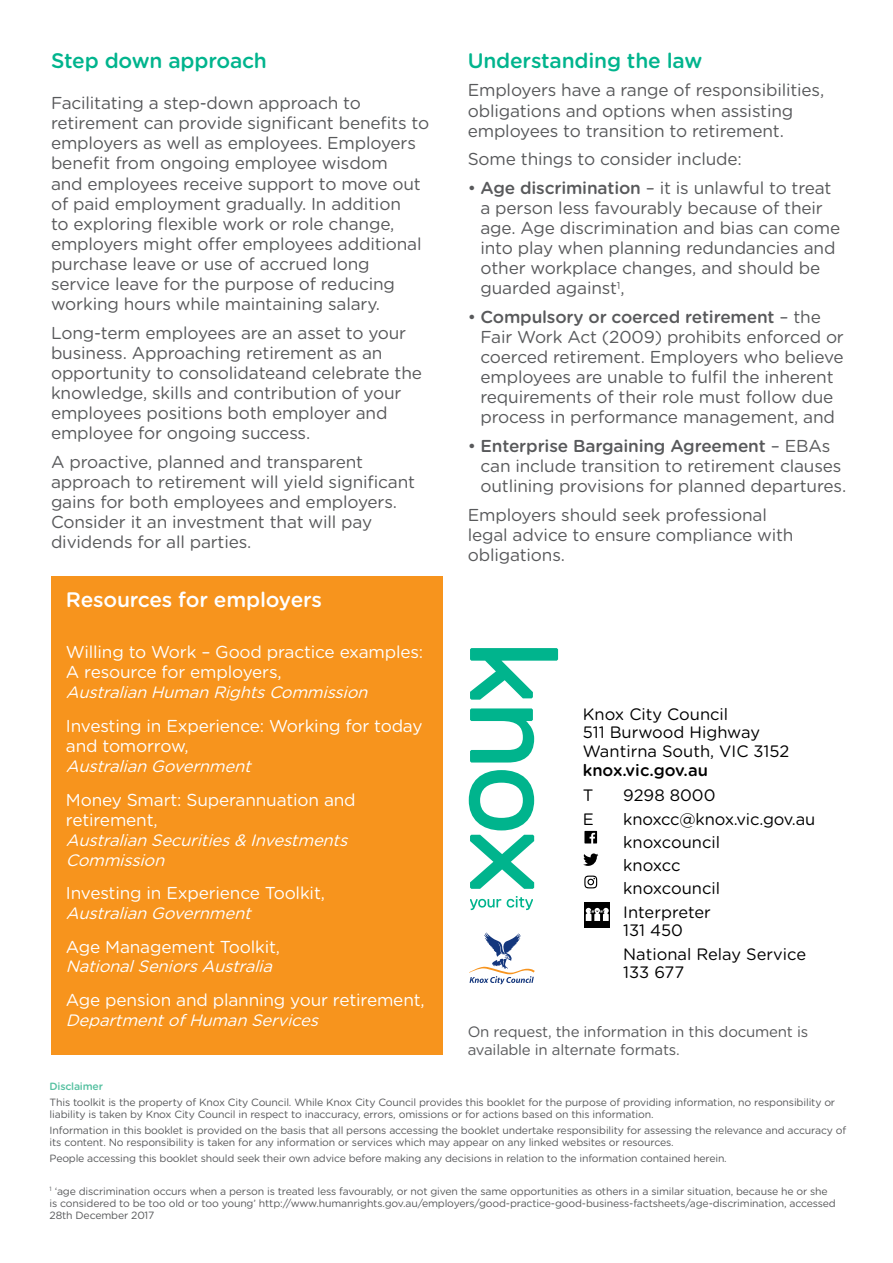
<style>
.page{position:relative;width:893px;height:1263px;background:#fff}
.page>*{position:absolute;margin:0;border:0;box-sizing:border-box;transform-origin:0 0}
.t1{font:500 21px "Gotham Rounded";letter-spacing:-.01em;color:#00b48d}
.t2{font:500 21px "Gotham Rounded";letter-spacing:-.01em;color:#fff}
.t3{font:17.25px/20.1px "Gotham Rounded";letter-spacing:-.01em;color:#58595b}
.t4{font:17.25px/20.7px "Gotham Rounded";letter-spacing:-.01em;color:#fff}
.t5{font:italic 16.5px/19.8px "Gotham Rounded";color:#fff}
.t6{font:16.5px/23.2px "Gotham Rounded";color:#000}
.t7{font:500 16.5px "Gotham Rounded";color:#000}
.t8{font:15px/18px "Gotham Rounded";letter-spacing:-.015em;color:#58595b}
.t9{font:10.5px/12px "Gotham Rounded";letter-spacing:-.015em;color:#58595b}
.t10{font:500 10.5px "Gotham Rounded";letter-spacing:-.02em;color:#54c0a0}
.s1{font-weight:500}
</style>
<div class="page">
<div style="left:51px;top:576px;width:391px;height:478px;background:#f7941d"></div>
<svg style="left:470px;top:648px;width:88px;height:52px"></svg>
<svg style="left:470px;top:708px;width:64px;height:54px"></svg>
<svg style="left:469px;top:770px;width:65px;height:119px"></svg>
<svg style="left:470px;top:899px;width:31px;height:11px"></svg>
<svg style="left:507px;top:896px;width:26px;height:14px"></svg>
<svg style="left:469px;top:932px;width:66px;height:52px"></svg>
<svg style="left:584px;top:831px;width:13px;height:12px"></svg>
<svg style="left:583px;top:853px;width:15px;height:13px"></svg>
<svg style="left:584px;top:875px;width:13px;height:13px"></svg>
<div style="left:584px;top:902px;width:26px;height:25px;background:#000"></div>
<svg style="left:586px;top:908px;width:23px;height:13px"></svg>
<p class="t1" style="left:51px;top:45px;width:217px">Step down approach</p>
<p class="t3" style="left:51px;top:92px;width:380px">Facilitating a step-down approach to retirement can provide significant benefits to employers as well as employees. Employers benefit from ongoing employee wisdom<br>and employees receive support to move out of paid employment gradually. In addition<br>to exploring flexible work or role change, employers might offer employees additional purchase leave or use of accrued long service leave for the purpose of reducing working hours while maintaining salary.</p>
<p class="t3" style="left:51px;top:322px;width:373px">Long-term employees are an asset to your business. Approaching retirement as an opportunity to consolidateand celebrate the knowledge, skills and contribution of your employees positions both employer and employee for ongoing success.</p>
<p class="t3" style="left:51px;top:451px;width:366px">A proactive, planned and transparent approach to retirement will yield significant gains for both employees and employers.<br>Consider it an investment that will pay dividends for all parties.</p>
<p class="t2" style="left:66px;top:585px;width:258px">Resources for employers</p>
<p class="t4" style="left:66px;top:640px;width:359px">Willing to Work – Good practice examples:<br>A resource for employers,</p>
<p class="t5" style="left:66px;top:682px;width:309px">AustralianHumanRightsCommission</p>
<p class="t4" style="left:66px;top:714px;width:358px">Investing in Experience: Working for today and tomorrow,</p>
<p class="t5" style="left:66px;top:756px;width:192px">AustralianGovernment</p>
<p class="t4" style="left:66px;top:788px;width:291px">Money Smart: Superannuation and retirement,</p>
<p class="t5" style="left:66px;top:829px;width:289px">AustralianSecurities&amp; Investments<br>Commission</p>
<p class="t4" style="left:66px;top:882px;width:261px">Investing in Experience Toolkit,</p>
<p class="t5" style="left:66px;top:903px;width:192px">AustralianGovernment</p>
<p class="t4" style="left:66px;top:935px;width:216px">Age Management Toolkit,</p>
<p class="t5" style="left:66px;top:956px;width:213px">NationalSeniorsAustralia</p>
<p class="t4" style="left:66px;top:988px;width:360px">Age pension and planning your retirement,</p>
<p class="t5" style="left:66px;top:1009px;width:259px">DepartmentofHumanServices</p>
<p class="t1" style="left:468px;top:45px;width:236px">Understanding the law</p>
<p class="t3" style="left:468px;top:80px;width:358px">Employers have a range of responsibilities, obligations and options when assisting employees to transition to retirement.</p>
<p class="t3" style="left:468px;top:148px;width:276px">Some things to consider include:</p>
<p class="t3" style="left:480px;top:177px;width:361px;text-indent:-13px">• <span class="s1">Age discrimination</span> – it is unlawful to treat a person less favourably because of their age. Age discrimination and bias can come into play when planning redundancies and other workplace changes, and should be guarded against<sup>1</sup>,</p>
<p class="t3" style="left:480px;top:306px;width:365px;text-indent:-13px">• <span class="s1">Compulsory or coerced retirement</span> – the Fair Work Act (2009) prohibits enforced or coerced retirement. Employers who believe employees are unable to fulfil the inherent requirements of their role must follow due process in performance management, and</p>
<p class="t3" style="left:480px;top:435px;width:367px;text-indent:-13px">• <span class="s1">Enterprise Bargaining Agreement</span> – EBAs can include transition to retirement clauses outlining provisions for planned departures.</p>
<p class="t3" style="left:468px;top:504px;width:327px">Employers should seek professional legal advice to ensure compliance with obligations.</p>
<p class="t6" style="left:583px;top:704px;width:208px;line-height:18.8px">Knox City Council<br>511 Burwood Highway<br>Wantirna South, VIC 3152</p>
<p class="t7" style="left:583px;top:758px;width:127px">knox.vic.gov.au</p>
<p class="t6" style="left:583px;top:783px;width:12px">T</p>
<p class="t6" style="left:623px;top:783px;width:94px">9298 8000</p>
<p class="t6" style="left:583px;top:806px;width:13px">E</p>
<p class="t6" style="left:623px;top:806px;width:194px">knoxcc@knox.vic.gov.au knoxcouncil<br>knoxcc<br>knoxcouncil<br>Interpreter</p>
<p class="t6" style="left:623px;top:918px;width:184px">131 450<br>National Relay Service</p>
<p class="t6" style="left:623px;top:960px;width:63px">133 677</p>
<p class="t8" style="left:468px;top:1021px;width:342px">On request, the information in this document is available in alternate formats.</p>
<p class="t10" style="left:50px;top:1078px;width:55px">Disclaimer</p>
<p class="t9" style="left:50px;top:1095px;width:787px">This toolkit is the property of Knox City Council. While Knox City Council provides this booklet for the purpose of providing information, no responsibility or liability is taken by Knox City Council in respect to inaccuracy, errors, omissions or for actions based on this information.</p>
<p class="t9" style="left:50px;top:1124px;width:798px">Information in this booklet is provided on the basis that all persons accessing the booklet undertake responsibility for assessing the relevance and accuracy of its content. No responsibility is taken for any information or services which may appear on any linked websites or resources.</p>
<p class="t9" style="left:50px;top:1152px;width:679px">People accessing this booklet should seek their own advice before making any decisions in relation to the information contained herein.</p>
<p class="t9" style="left:50px;top:1184px;width:788px"><sup>1</sup> ‘age discrimination occurs when a person is treated less favourably, or not given the same opportunities as others in a similar situation, because he or she is considered to be too old or too young’ http://www.humanrights.gov.au/employers/good-practice-good-business-factsheets/age-discrimination, accessed<br>28th December 2017</p>
</div>
